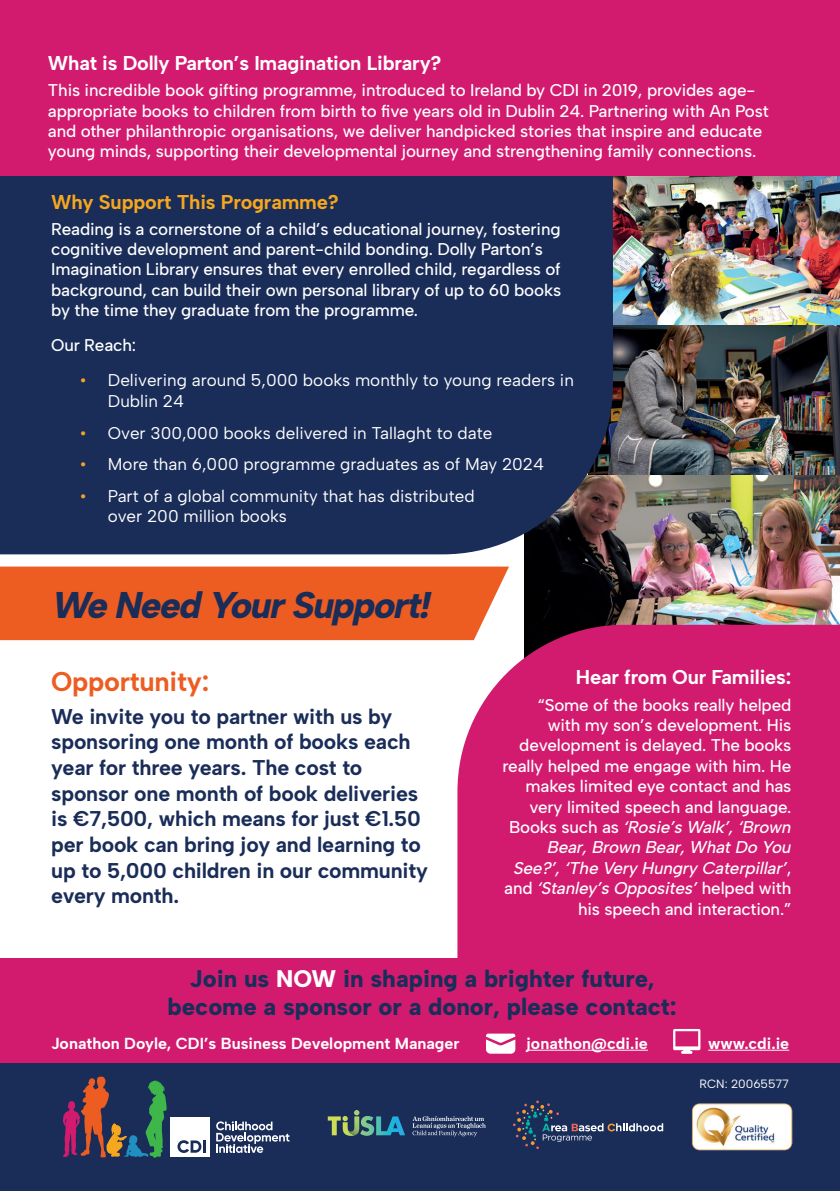
<style>
.page{position:relative;width:840px;height:1191px;background:#fff}
.page>*{position:absolute;margin:0;border:0;box-sizing:border-box;transform-origin:0 0}
.t1{font:italic 800 37.2px "Albert Sans";letter-spacing:-.04em;color:#1a2d59}
.t2{font:700 27.2px "Albert Sans";letter-spacing:-.01em;color:#ed5d22}
.t3{font:800 24px/28.8px "Albert Sans";color:#1a2d59;text-align:center}
.t4{font:700 21.4px/25.6px "Albert Sans";letter-spacing:-.01em;color:#1a2d59}
.t5{font:700 20px "Albert Sans";letter-spacing:-.01em;color:#fff}
.t6{font:700 20px "Albert Sans";letter-spacing:-.01em;color:#f6a71d}
.t7{font:500 17px/20.4px "Albert Sans";letter-spacing:-.01em;color:#fff}
.t8{font:17px/20.4px "Albert Sans";color:#fff}
.t9{font:700 16px "Albert Sans";color:#fff}
.t10{font:12px "Albert Sans";color:#fff}
.s1{color:#f6a71d}
.s2{font-style:italic}
.s3{color:#fff}
</style>
<div class="page">
<img style="left:612px;top:176px;width:227px;height:149px">
<img style="left:612px;top:325px;width:227px;height:150px">
<img style="left:524px;top:475px;width:315px;height:150px">
<div style="left:0;top:176px;width:612px;height:378px;background:#1a2d59"></div>
<div style="left:0;top:958px;width:839px;height:105px;background:#d21b6f"></div>
<div style="left:0;top:0;width:839px;height:176px;background:#d21b6f"></div>
<div style="left:0;top:1063px;width:839px;height:128px;background:#1a2d59"></div>
<svg style="left:513px;top:1100px;width:149px;height:49px"></svg>
<svg style="left:327px;top:1111px;width:78px;height:24px"></svg>
<img style="left:347px;top:1110px;width:12px;height:24px">
<svg style="left:412px;top:1116px;width:73px;height:20px"></svg>
<img style="left:692px;top:1103px;width:99px;height:47px">
<div style="left:170px;top:1117px;width:40px;height:39px;background:#fff"></div>
<svg style="left:177px;top:1140px;width:28px;height:13px"></svg>
<svg style="left:216px;top:1121px;width:73px;height:32px"></svg>
<svg style="left:63px;top:1076px;width:104px;height:82px"></svg>
<hr style="left:526px;top:1049px;width:121px;height:1px;background:#fff">
<hr style="left:707px;top:1049px;width:81px;height:1px;background:#fff">
<svg style="left:486px;top:1033px;width:29px;height:20px"></svg>
<svg style="left:673px;top:1029px;width:27px;height:24px"></svg>
<div style="left:457px;top:625px;width:382px;height:333px;background:#d21b6f"></div>
<div style="left:0;top:566px;width:508px;height:74px;background:#ed5d22"></div>
<p class="t5" style="left:48px;top:51px;width:395px">What is Dolly Parton’s Imagination Library?</p>
<p class="t7" style="left:48px;top:80px;width:722px">This incredible book gifting programme, introduced to Ireland by CDI in 2019, provides age&shy;appropriate books to children from birth to five years old in Dublin 24. Partnering with An Post and other philanthropic organisations, we deliver handpicked stories that inspire and educate young minds, supporting their developmental journey and strengthening family connections.</p>
<p class="t6" style="left:51px;top:189px;width:289px">Why Support This Programme?</p>
<p class="t7" style="left:51px;top:218px;width:511px">Reading is a cornerstone of a child’s educational journey, fostering cognitive development and parent-child bonding. Dolly Parton’s Imagination Library ensures that every enrolled child, regardless of background, can build their own personal library of up to 60 books by the time they graduate from the programme.</p>
<p class="t7" style="left:51px;top:335px;width:86px">Our Reach:</p>
<p class="t8" style="left:108px;top:370px;width:467px;text-indent:-28px"><span class="s1">•</span> Delivering around 5,000 books monthly to young readers in<br>Dublin 24</p>
<p class="t8" style="left:79px;top:422px;width:414px"><span class="s1">•</span> Over 300,000 books delivered in Tallaght to date</p>
<p class="t8" style="left:79px;top:454px;width:466px"><span class="s1">•</span> More than 6,000 programme graduates as of May 2024</p>
<p class="t8" style="left:108px;top:486px;width:368px;text-indent:-28px"><span class="s1">•</span> Part of a global community that has distributed over 200 million books</p>
<h1 class="t1" style="left:52px;top:583px;width:380px">We Need Your Support!</h1>
<h2 class="t2" style="left:51px;top:665px;width:159px">Opportunity:</h2>
<p class="t4" style="left:51px;top:703px;width:378px">We invite you to partner with us by sponsoring one month of books each year for three years. The cost to sponsor one month of book deliveries is €7,500, which means for just €1.50 per book can bring joy and learning to up to 5,000 children in our community every month.</p>
<p class="t5" style="left:575px;top:665px;width:217px">Hear from Our Families:</p>
<p class="t7" style="left:502px;top:694px;width:290px;text-align:right">“Some of the books really helped with my son’s development. His development is delayed. The books really helped me engage with him. He makes limited eye contact and has very limited speech and language.<br>Books such as <span class="s2">‘Rosie’s Walk’, ‘Brown Bear, Brown Bear, What Do You See?’, ‘The Very Hungry Caterpillar’</span>, and <span class="s2">‘Stanley’s Opposites’</span> helped with his speech and interaction.”</p>
<h3 class="t3" style="left:167px;top:964px;width:510px">Join us <span class="s3">NOW</span> in shaping a brighter future, become a sponsor or a donor, please contact:</h3>
<p class="t9" style="left:51px;top:1033px;width:410px">Jonathon Doyle, CDI’s Business Development Manager</p>
<p class="t9" style="left:526px;top:1033px;width:123px">jonathon@cdi.ie</p>
<p class="t9" style="left:707px;top:1033px;width:82px">www.cdi.ie</p>
<p class="t10" style="left:699px;top:1076px;width:91px">RCN: 20065577</p>
</div>
